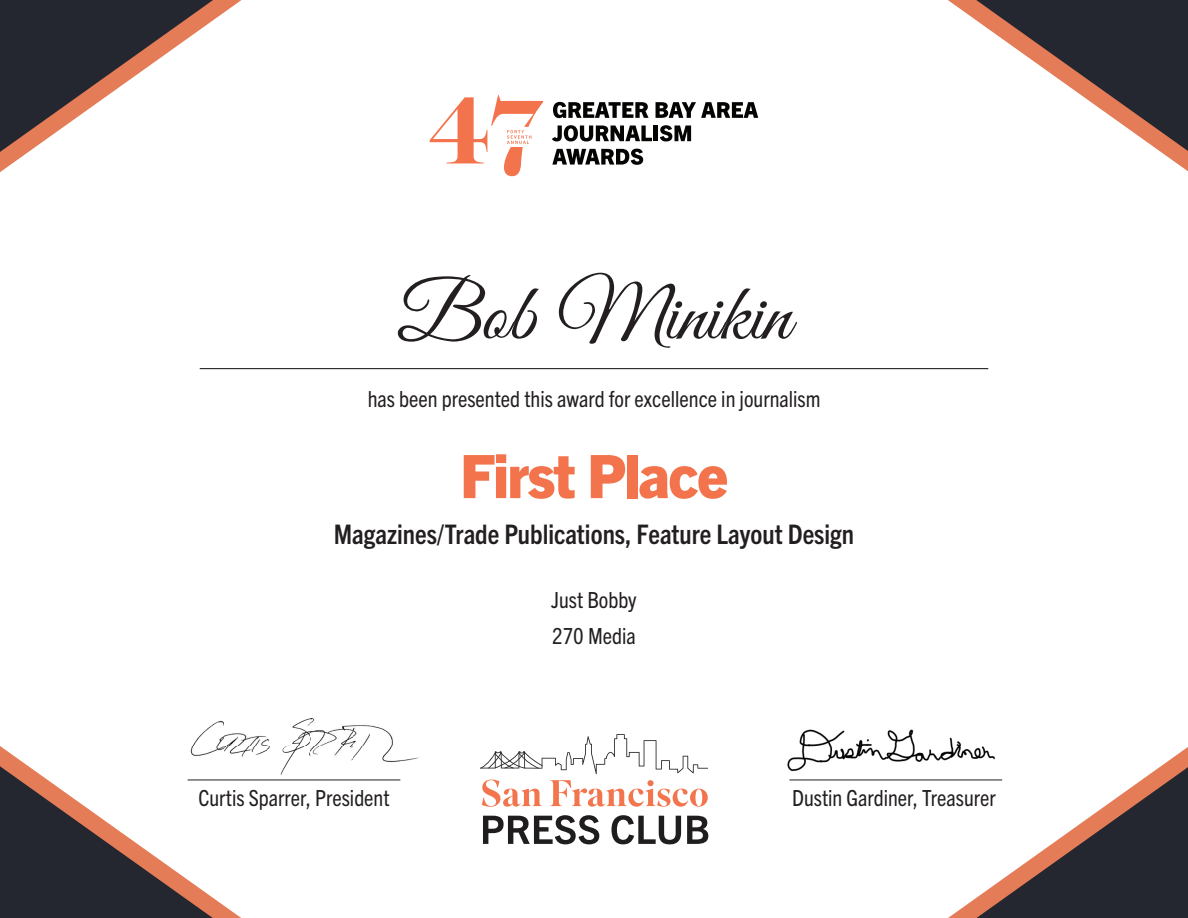
<style>
.page{position:relative;width:1188px;height:918px;background:#fff}
.page>*{position:absolute;margin:0;border:0;box-sizing:border-box;transform-origin:0 0}
.t1{font:81px "Great Vibes";color:#231f20}
.t2{font:800 60px "Trade Gothic Next LT Pro";letter-spacing:-.03em;color:#f3744c}
.t3{font:700 condensed 27px "Trade Gothic Next";color:#231f20}
.t4{font:condensed 22.5px/36px "Trade Gothic Next";color:#231f20}
</style>
<div class="page">
<img style="left:787px;top:729px;width:197px;height:43px">
<img style="left:192px;top:718px;width:227px;height:63px">
<hr style="left:188px;top:780px;width:212px;height:1px;background:#231f20">
<hr style="left:789px;top:780px;width:213px;height:1px;background:#231f20">
<svg style="left:553px;top:102px;width:96px;height:16px"></svg>
<svg style="left:656px;top:102px;width:102px;height:16px"></svg>
<svg style="left:552px;top:125px;width:100px;height:16px"></svg>
<hr style="left:654px;top:126px;width:4px;height:15px;background:#040503">
<svg style="left:660px;top:125px;width:31px;height:16px"></svg>
<svg style="left:552px;top:149px;width:91px;height:16px"></svg>
<svg style="left:430px;top:95px;width:113px;height:81px"></svg>
<svg style="left:948px;top:747px;width:240px;height:171px"></svg>
<svg style="left:0;top:0;width:242px;height:172px"></svg>
<svg style="left:0;top:746px;width:241px;height:172px"></svg>
<svg style="left:948px;top:0;width:240px;height:171px"></svg>
<svg style="left:480px;top:734px;width:228px;height:40px"></svg>
<svg style="left:483px;top:815px;width:116px;height:29px"></svg>
<svg style="left:612px;top:815px;width:69px;height:29px"></svg>
<svg style="left:687px;top:816px;width:21px;height:28px"></svg>
<svg style="left:482px;top:780px;width:60px;height:27px"></svg>
<svg style="left:550px;top:780px;width:158px;height:27px"></svg>
<hr style="left:200px;top:368px;width:788px;height:1px;background:#0b0c0b">
<h1 class="t1" style="left:397px;top:270px;width:395px">Bob Minikin</h1>
<p class="t4" style="left:368px;top:381px;width:454px">has been presented this award for excellence in journalism</p>
<h2 class="t2" style="left:460px;top:435px;width:269px">First Place</h2>
<p class="t3" style="left:334px;top:518px;width:522px">Magazines/Trade Publications, Feature Layout Design</p>
<p class="t4" style="left:551px;top:582px;width:87px">Just Bobby<br>270 Media</p>
<p class="t4" style="left:198px;top:779px;width:193px">Curtis Sparrer, President</p>
<p class="t4" style="left:792px;top:779px;width:205px">Dustin Gardiner, Treasurer</p>
</div>
